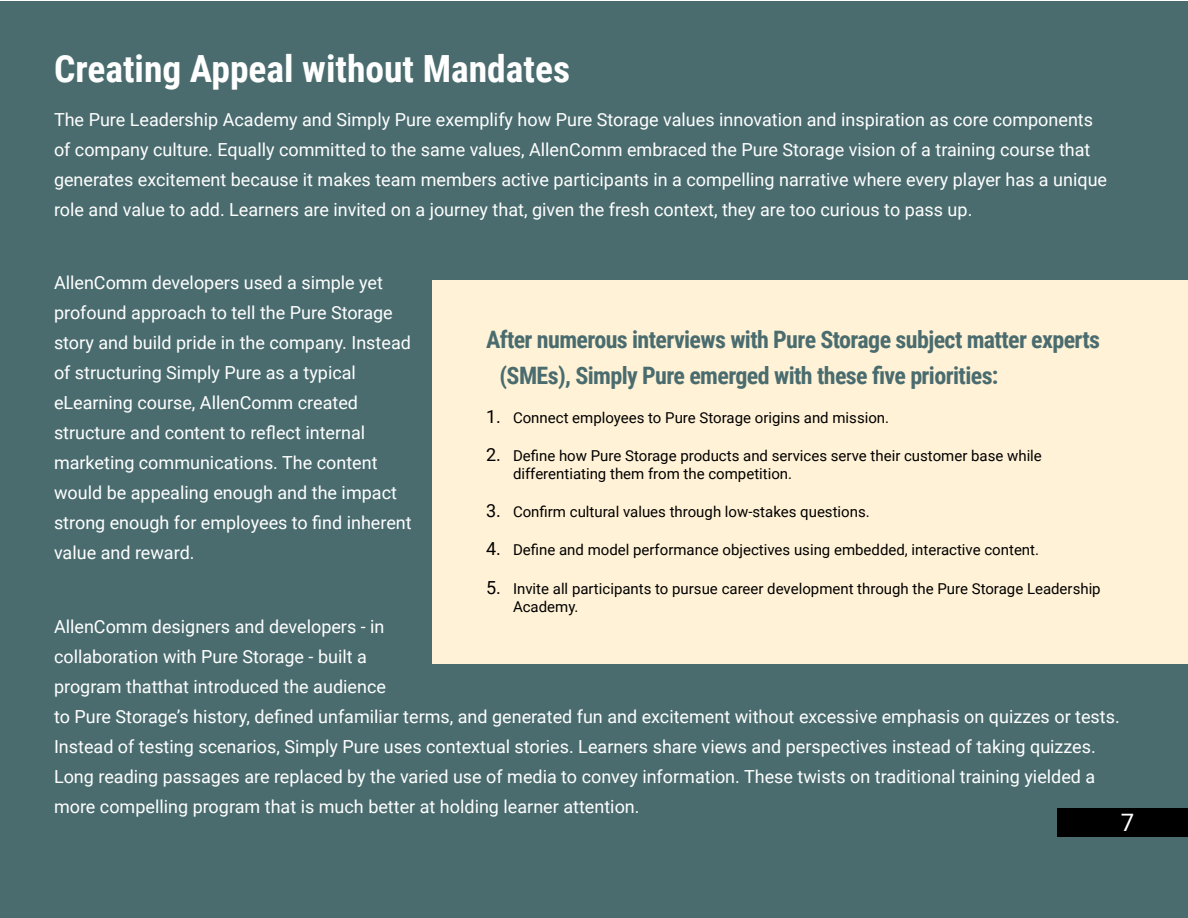
<style>
.page{position:relative;width:1188px;height:918px;background:#fff}
.page>*{position:absolute;margin:0;border:0;box-sizing:border-box;transform-origin:0 0}
.t1{font:700 37.5px "Roboto Condensed";color:#fff}
.t2{font:700 24px/36px "Roboto Condensed";letter-spacing:-.025em;color:#4a6c6f}
.t3{font:24px "Roboto";color:#fff}
.t4{font:18px/30px "Roboto";color:#fff}
.t5{font:15px/18px "Roboto";color:#000}
.s1{font-size:18px}
</style>
<div class="page">
<div style="left:1px;top:1px;width:1187px;height:916px;background:#4a6c6f"></div>
<div style="left:432px;top:281px;width:756px;height:383px;background:#fff2d6"></div>
<div style="left:1058px;top:808px;width:130px;height:29px;background:#000"></div>
<h1 class="t1" style="left:54px;top:54px;width:518px">Creating Appeal without Mandates</h1>
<p class="t4" style="left:54px;top:104px;width:1055px">The Pure Leadership Academy and Simply Pure exemplify how Pure Storage values innovation and inspiration as core components of company culture. Equally committed to the same values, AllenComm embraced the Pure Storage vision of a training course that generates excitement because it makes team members active participants in a compelling narrative where every player has a unique role and value to add. Learners are invited on a journey that, given the fresh context, they are too curious to pass up.</p>
<p class="t4" style="left:54px;top:267px;width:359px">AllenComm developers used a simple yet profound approach to tell the Pure Storage story and build pride in the company. Instead of structuring Simply Pure as a typical eLearning course, AllenComm created structure and content to reflect internal marketing communications. The content would be appealing enough and the impact strong enough for employees to find inherent value and reward.</p>
<h2 class="t2" style="left:499px;top:324px;width:602px;text-indent:-13px">After numerous interviews with Pure Storage subject matter experts (SMEs), Simply Pure emerged with these five priorities:</h2>
<p class="t5" style="left:486px;top:408px;width:405px"><span class="s1">1.</span> Connect employees to Pure Storage origins and mission.</p>
<p class="t5" style="left:513px;top:446px;width:530px;text-indent:-27px"><span class="s1">2.</span> Define how Pure Storage products and services serve their customer base while differentiating them from the competition.</p>
<p class="t5" style="left:486px;top:502px;width:385px"><span class="s1">3.</span> Confirm cultural values through low-stakes questions.</p>
<p class="t5" style="left:486px;top:541px;width:555px"><span class="s1">4.</span> Define and model performance objectives using embedded, interactive content.</p>
<p class="t5" style="left:513px;top:579px;width:589px;text-indent:-27px"><span class="s1">5.</span> Invite all participants to pursue career development through the Pure Storage Leadership<br>Academy.</p>
<p class="t4" style="left:54px;top:611px;width:1067px">AllenComm designers and developers - in<br>collaboration with Pure Storage - built a<br>program thatthat introduced the audience<br>to Pure Storage’s history, defined unfamiliar terms, and generated fun and excitement without excessive emphasis on quizzes or tests.<br>Instead of testing scenarios, Simply Pure uses contextual stories. Learners share views and perspectives instead of taking quizzes.<br>Long reading passages are replaced by the varied use of media to convey information. These twists on traditional training yielded a more compelling program that is much better at holding learner attention.</p>
<h2 class="t3" style="left:1121px;top:812px;width:15px">7</h2>
</div>
